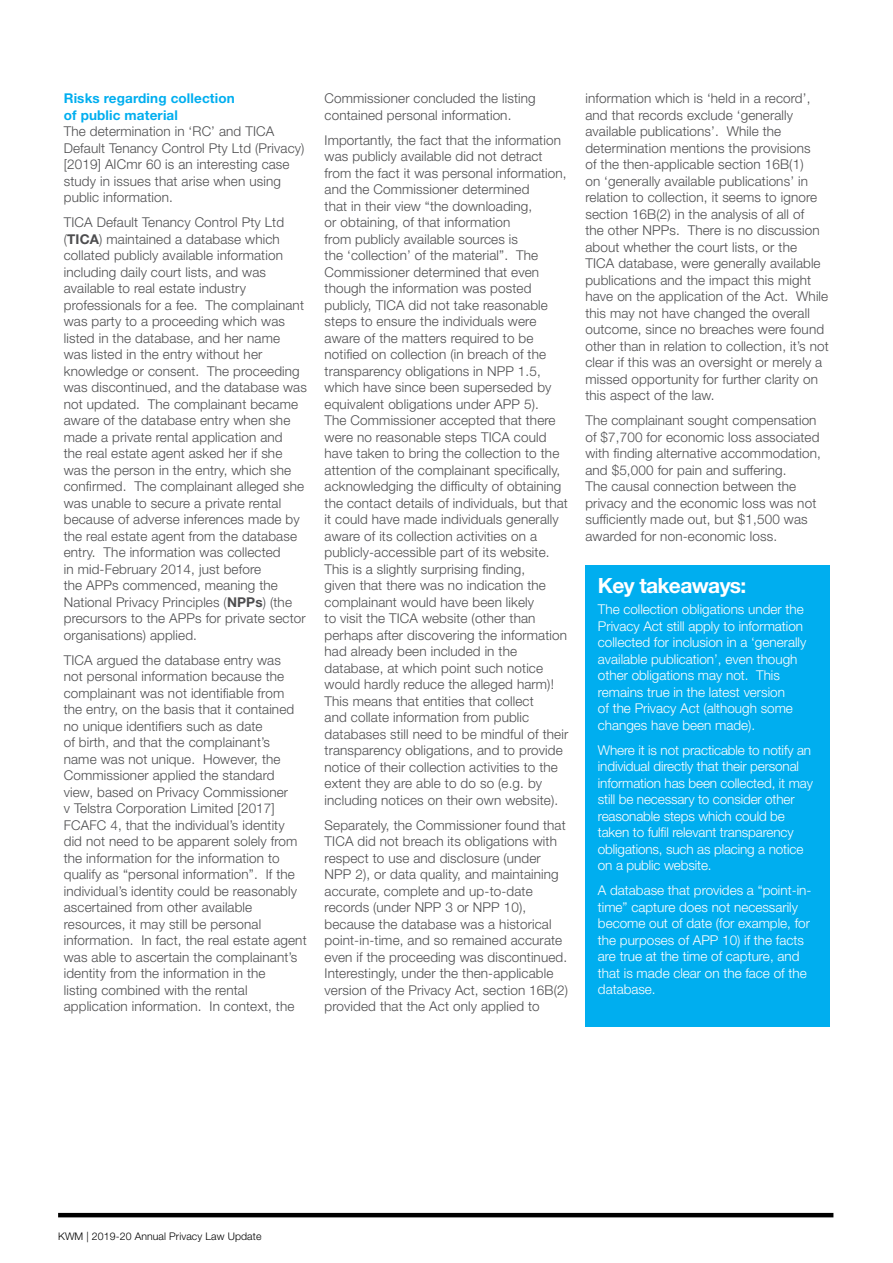
<style>
.page{position:relative;width:893px;height:1263px;background:#fff}
.page>*{position:absolute;margin:0;border:0;box-sizing:border-box;transform-origin:0 0}
.Subhead_2{font:700 21px "Helvetica Neue LT Std";letter-spacing:-.03em;color:#fff}
.Text_bullets{font:300 13.5px/16.5px "Helvetica Neue LT Std";letter-spacing:.01em;color:#4d4d4f}
.Text_bullets-2{font:300 13.5px/16.5px "Helvetica Neue LT Std";color:#fff}
.Text_bullets-3{font:700 13.5px/16.5px "Helvetica Neue LT Std";letter-spacing:.01em;color:#00aeef}
.t1{font:300 10.5px "Helvetica Neue LT Std";letter-spacing:.01em;color:#000}
.s1{font-weight:700}
</style>
<div class="page">
<hr style="left:58px;top:1213px;width:775px;height:4px;background:#000">
<div style="left:585px;top:566px;width:244px;height:461px;background:#00aeef"></div>
<p class="Text_bullets-3" style="left:64px;top:90px;width:173px">Risks regarding collection of public material</p>
<p class="Text_bullets" style="left:64px;top:123px;width:242px">The determination in ‘RC’ and TICA Default Tenancy Control Pty Ltd (Privacy) [2019] AICmr 60 is an interesting case study in issues that arise when using public information.</p>
<p class="Text_bullets" style="left:64px;top:214px;width:245px">TICA Default Tenancy Control Pty Ltd (<span class="s1">TICA</span>) maintained a database which collated publicly available information including daily court lists, and was available to real estate industry professionals for a fee. The complainant was party to a proceeding which was listed in the database, and her name was listed in the entry without her knowledge or consent. The proceeding was discontinued, and the database was not updated. The complainant became aware of the database entry when she made a private rental application and<br>the real estate agent asked her if she was the person in the entry, which she confirmed. The complainant alleged she was unable to secure a private rental because of adverse inferences made by the real estate agent from the database entry. The information was collected<br>in mid-February 2014, just before<br>the APPs commenced, meaning the National Privacy Principles (<span class="s1">NPPs</span>) (the precursors to the APPs for private sector organisations) applied.</p>
<p class="Text_bullets" style="left:64px;top:651px;width:244px">TICA argued the database entry was<br>not personal information because the complainant was not identifiable from<br>the entry, on the basis that it contained no unique identifiers such as date<br>of birth, and that the complainant’s<br>name was not unique. However, the Commissioner applied the standard view, based on Privacy Commissioner<br>v Telstra Corporation Limited [2017] FCAFC 4, that the individual’s identity<br>did not need to be apparent solely from the information for the information to qualify as “personal information”. If the individual’s identity could be reasonably ascertained from other available resources, it may still be personal information. In fact, the real estate agent was able to ascertain the complainant’s identity from the information in the<br>listing combined with the rental application information. In context, the</p>
<p class="Text_bullets" style="left:325px;top:90px;width:213px">Commissioner concluded the listing contained personal information.</p>
<p class="Text_bullets" style="left:325px;top:131px;width:245px">Importantly, the fact that the information was publicly available did not detract from the fact it was personal information, and the Commissioner determined<br>that in their view “the downloading,<br>or obtaining, of that information<br>from publicly available sources is<br>the ‘collection’ of the material”. The Commissioner determined that even though the information was posted publicly, TICA did not take reasonable steps to ensure the individuals were aware of the matters required to be notified on collection (in breach of the transparency obligations in NPP 1.5, which have since been superseded by equivalent obligations under APP 5).<br>The Commissioner accepted that there were no reasonable steps TICA could have taken to bring the collection to the attention of the complainant specifically, acknowledging the difficulty of obtaining the contact details of individuals, but that it could have made individuals generally aware of its collection activities on a publicly-accessible part of its website.<br>This is a slightly surprising finding,<br>given that there was no indication the complainant would have been likely<br>to visit the TICA website (other than perhaps after discovering the information had already been included in the database, at which point such notice would hardly reduce the alleged harm)!<br>This means that entities that collect<br>and collate information from public databases still need to be mindful of their transparency obligations, and to provide notice of their collection activities to the extent they are able to do so (e.g. by including notices on their own website).</p>
<p class="Text_bullets" style="left:325px;top:816px;width:245px">Separately, the Commissioner found that TICA did not breach its obligations with respect to use and disclosure (under NPP 2), or data quality, and maintaining accurate, complete and up-to-date records (under NPP 3 or NPP 10), because the database was a historical point-in-time, and so remained accurate even if the proceeding was discontinued.<br>Interestingly, under the then-applicable version of the Privacy Act, section 16B(2) provided that the Act only applied to</p>
<p class="Text_bullets" style="left:585px;top:90px;width:245px">information which is ‘held in a record’, and that records exclude ‘generally available publications’. While the determination mentions the provisions<br>of the then-applicable section 16B(1)<br>on ‘generally available publications’ in relation to collection, it seems to ignore section 16B(2) in the analysis of all of<br>the other NPPs. There is no discussion about whether the court lists, or the TICA database, were generally available publications and the impact this might have on the application of the Act. While this may not have changed the overall outcome, since no breaches were found other than in relation to collection, it’s not clear if this was an oversight or merely a missed opportunity for further clarity on this aspect of the law.</p>
<p class="Text_bullets" style="left:585px;top:412px;width:237px">The complainant sought compensation of $7,700 for economic loss associated with finding alternative accommodation, and $5,000 for pain and suffering.<br>The causal connection between the privacy and the economic loss was not sufficiently made out, but $1,500 was awarded for non-economic loss.</p>
<p class="Subhead_2" style="left:598px;top:573px;width:150px">Key takeaways:</p>
<p class="Text_bullets-2" style="left:598px;top:601px;width:210px">The collection obligations under the Privacy Act still apply to information collected for inclusion in a ‘generally available publication’, even though other obligations may not. This remains true in the latest version<br>of the Privacy Act (although some changes have been made).</p>
<p class="Text_bullets-2" style="left:598px;top:741px;width:217px">Where it is not practicable to notify an individual directly that their personal information has been collected, it may still be necessary to consider other reasonable steps which could be taken to fulfil relevant transparency obligations, such as placing a notice on a public website.</p>
<p class="Text_bullets-2" style="left:598px;top:882px;width:215px">A database that provides a “point-in&shy;time” capture does not necessarily become out of date (for example, for the purposes of APP 10) if the facts are true at the time of capture, and that is made clear on the face of the database.</p>
<p class="t1" style="left:58px;top:1229px;width:205px">KWM | 2019-20 Annual Privacy Law Update</p>
</div>
